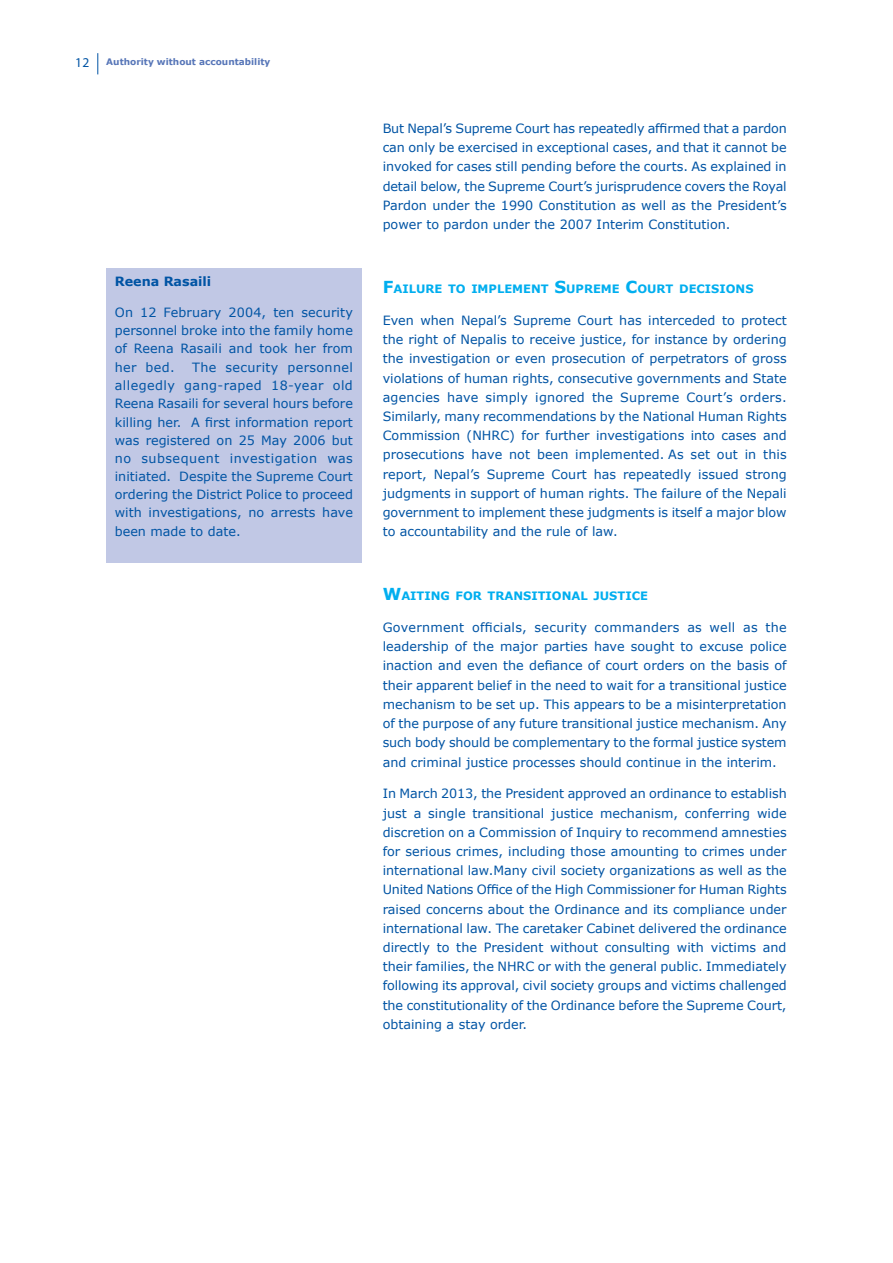
<style>
.page{position:relative;width:893px;height:1263px;background:#fff}
.page>*{position:absolute;margin:0;border:0;box-sizing:border-box;transform-origin:0 0}
.t1{font:13.5px "Myriad Pro";color:#0054a4}
.t2{font:12.75px/19.2px "Verdana";color:#0054a4;text-align:justify}
.t3{font:700 12.75px "Verdana";color:#0054a4}
.t4{font:700 11.55px "Verdana";color:#00aeef}
.t5{font:700 9px "Verdana";color:#5776b8}
.s1{font-size:16.5px}
</style>
<div class="page">
<svg style="left:97px;top:53px;width:1px;height:21px"></svg>
<div style="left:106px;top:268px;width:255px;height:294px;background:#c1c8e5"></div>
<p class="t1" style="left:75px;top:54px;width:16px">12</p>
<p class="t5" style="left:106px;top:55px;width:166px">Authority without accountability</p>
<p class="t3" style="left:115px;top:272px;width:98px">Reena Rasaili</p>
<p class="t2" style="left:115px;top:303px;width:240px;line-height:18.1px">On 12 February 2004, ten security personnel broke into the family home of Reena Rasaili and took her from her bed.</p>
<p class="t2" style="left:115px;top:358px;width:240px;line-height:18.1px;text-indent:77px">The security personnel allegedly gang-raped 18-year old Reena Rasaili for several hours before killing her. A first information report was registered on 25 May 2006 but no subsequent investigation was initiated. Despite the Supreme Court ordering the District Police to proceed with investigations, no arrests have been made to date.</p>
<p class="t2" style="left:383px;top:119px;width:406px">But Nepal’s Supreme Court has repeatedly affirmed that a pardon can only be exercised in exceptional cases, and that it cannot be invoked for cases still pending before the courts. As explained in detail below, the Supreme Court’s jurisprudence covers the Royal Pardon under the 1990 Constitution as well as the President’s power to pardon under the 2007 Interim Constitution.</p>
<p class="t4" style="left:383px;top:281px;width:372px"><span class="s1">F</span>AILURE TO IMPLEMENT <span class="s1">S</span>UPREME <span class="s1">C</span>OURT DECISIONS</p>
<p class="t2" style="left:383px;top:311px;width:406px">Even when Nepal’s Supreme Court has interceded to protect the right of Nepalis to receive justice, for instance by ordering the investigation or even prosecution of perpetrators of gross violations of human rights, consecutive governments and State agencies have simply ignored the Supreme Court’s orders.<br>Similarly, many recommendations by the National Human Rights Commission (NHRC) for further investigations into cases and prosecutions have not been implemented. As set out in this report, Nepal’s Supreme Court has repeatedly issued strong judgments in support of human rights. The failure of the Nepali government to implement these judgments is itself a major blow to accountability and the rule of law.</p>
<p class="t4" style="left:383px;top:588px;width:265px"><span class="s1">W</span>AITING FOR TRANSITIONAL JUSTICE</p>
<p class="t2" style="left:383px;top:618px;width:406px">Government officials, security commanders as well as the leadership of the major parties have sought to excuse police inaction and even the defiance of court orders on the basis of their apparent belief in the need to wait for a transitional justice mechanism to be set up. This appears to be a misinterpretation of the purpose of any future transitional justice mechanism. Any such body should be complementary to the formal justice system and criminal justice processes should continue in the interim.</p>
<p class="t2" style="left:383px;top:784px;width:406px">In March 2013, the President approved an ordinance to establish just a single transitional justice mechanism, conferring wide discretion on a Commission of Inquiry to recommend amnesties for serious crimes, including those amounting to crimes under international law.Many civil society organizations as well as the United Nations Office of the High Commissioner for Human Rights raised concerns about the Ordinance and its compliance under international law. The caretaker Cabinet delivered the ordinance directly to the President without consulting with victims and their families, the NHRC or with the general public. Immediately following its approval, civil society groups and victims challenged the constitutionality of the Ordinance before the Supreme Court, obtaining a stay order.</p>
</div>
